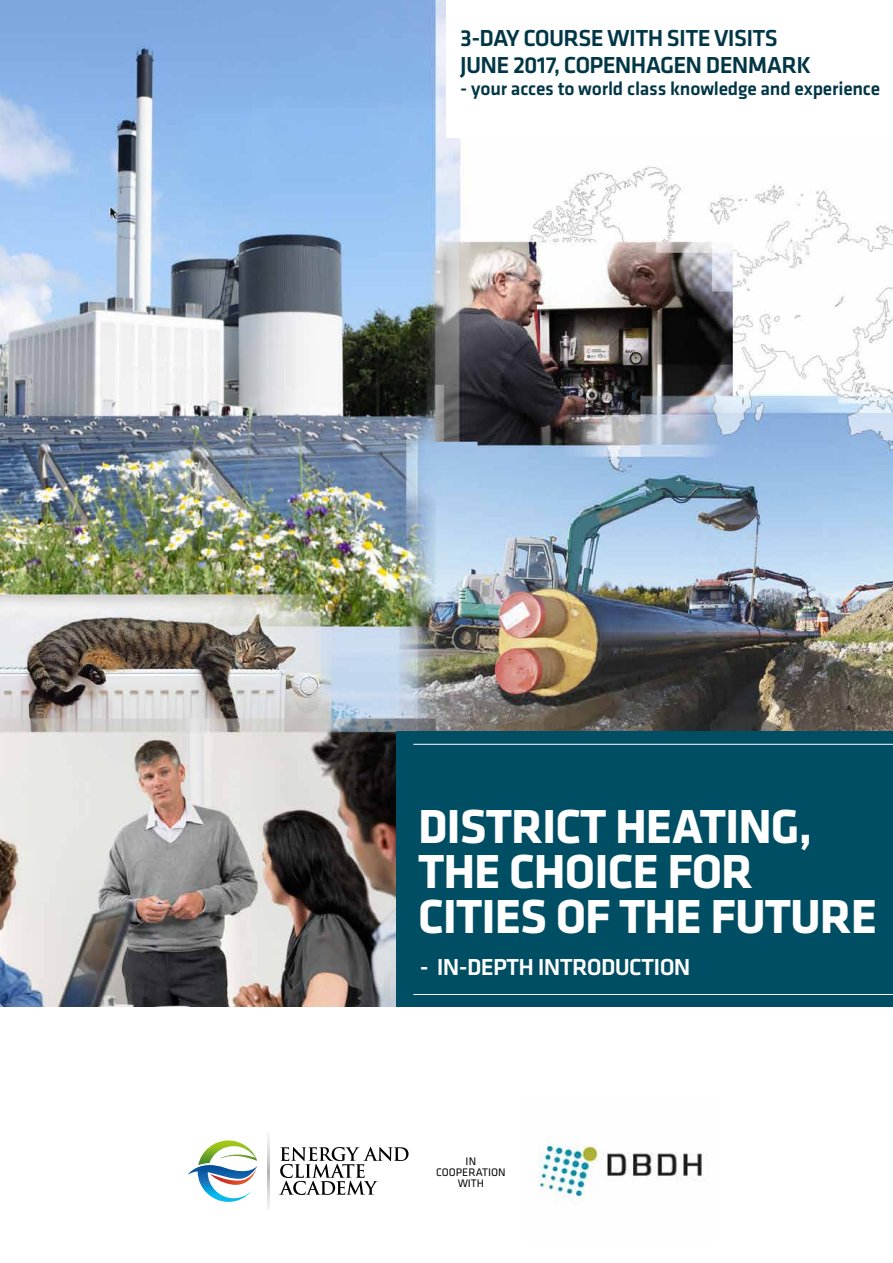
<style>
.page{position:relative;width:893px;height:1263px;background:#fff}
.page>*{position:absolute;margin:0;border:0;box-sizing:border-box;transform-origin:0 0}
.t1{font:700 49.5px/45px "Klavika";letter-spacing:-.02em;color:#fff}
.t2{font:500 24px/27px "Klavika";letter-spacing:-.03em;color:#003646}
.t3{font:500 24px "Klavika";letter-spacing:-.03em;color:#fff}
.t4{font:500 19.5px "Klavika";letter-spacing:-.01em;color:#003646}
.t5{font:11.4px/11.4px "Klavika";color:#000;text-align:center}
</style>
<div class="page">
<img style="left:0;top:0;width:893px;height:1007px">
<div style="left:397px;top:731px;width:496px;height:276px;background:#004e63"></div>
<hr style="left:413px;top:744px;width:480px;height:1px;background:#fff">
<hr style="left:413px;top:994px;width:480px;height:1px;background:#fff">
<div style="left:446px;top:0;width:447px;height:138px;background:#fff"></div>
<img style="left:538px;top:1144px;width:168px;height:62px">
<svg style="left:279px;top:1147px;width:129px;height:48px"></svg>
<svg style="left:268px;top:1135px;width:1px;height:74px"></svg>
<svg style="left:187px;top:1140px;width:71px;height:62px"></svg>
<p class="t2" style="left:460px;top:25px;width:352px">3-DAY COURSE WITH SITE VISITS<br>JUNE 2017, COPENHAGEN DENMARK</p>
<p class="t4" style="left:460px;top:78px;width:421px">- your acces to world class knowledge and experience</p>
<h1 class="t1" style="left:418px;top:805px;width:461px">DISTRICT HEATING,<br>THE CHOICE FOR<br>CITIES OF THE FUTURE</h1>
<p class="t3" style="left:420px;top:954px;width:272px">- IN-DEPTH INTRODUCTION</p>
<p class="t5" style="left:436px;top:1155px;width:71px">IN<br>COOPERATION<br>WITH</p>
</div>
